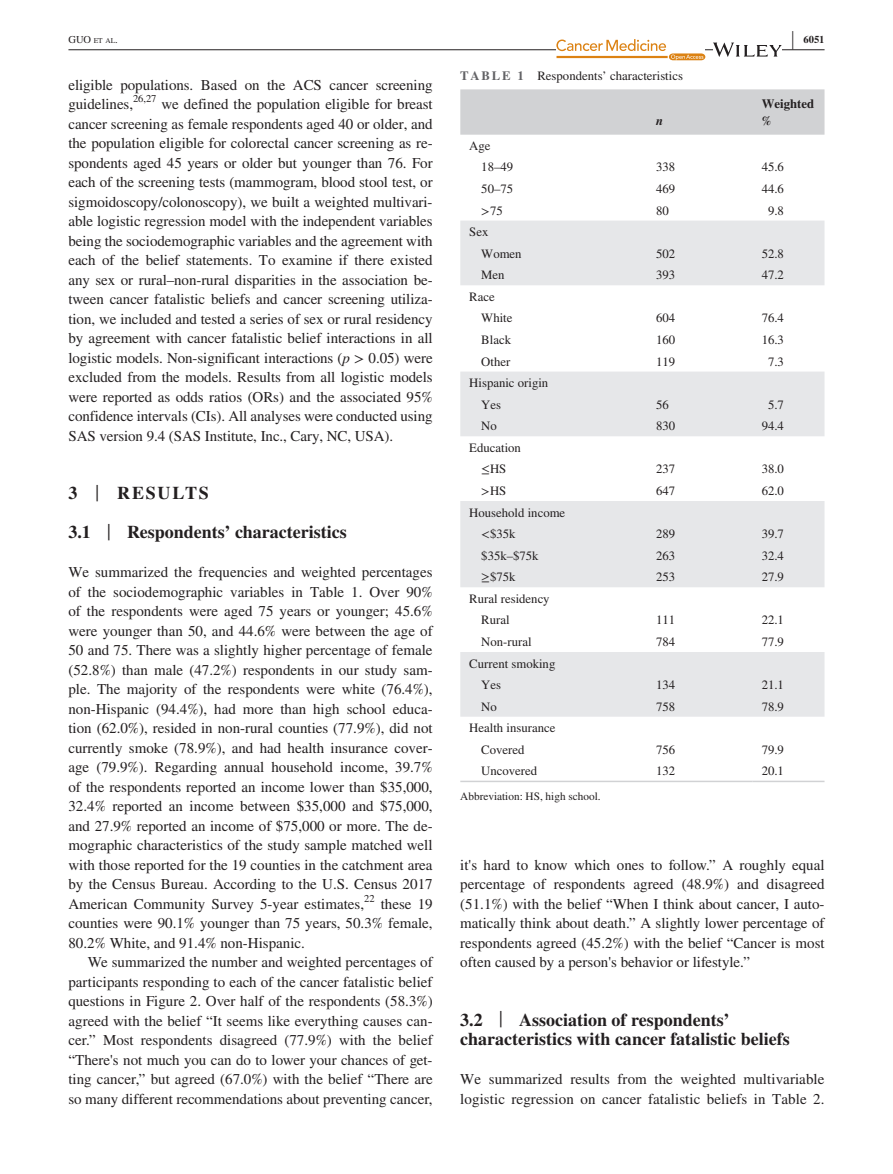
<style>
.page{position:relative;width:893px;height:1174px;background:#fff}
.page>*{position:absolute;margin:0;border:0;box-sizing:border-box;transform-origin:0 0}
.t1{font:700 25.95px "STIX";color:#231f20;scale:.36 1}
.t2{font:700 18px/39px "STIX";color:#231f20}
.t3{font:15px/19.5px "STIX";color:#231f20;text-align:justify}
.t4{font:12.75px/21.6px "STIX";color:#231f20}
.t5{font:700 12.75px/17.2px "STIX";color:#231f20}
.t6{font:italic 700 12.75px "STIX";color:#231f20}
.t7{font:11.25px "STIX";color:#231f20}
.t8{font:10.5px "STIX";color:#231f20}
.t9{font:10.5px "STIX";color:#231f20}
.t10{font:700 10.5px "STIX";color:#231f20}
.s1{font-size:7.35px}
.s2{font-weight:700;color:#636366}
.s3{font-style:italic}
.s4{font-weight:400;font-size:23.7px}
</style>
<div class="page">
<hr style="left:68px;top:49px;width:756px;height:1px;background:#231f20">
<svg style="left:556px;top:39px;width:149px;height:21px"></svg>
<svg style="left:713px;top:43px;width:69px;height:14px"></svg>
<div style="left:460px;top:89px;width:364px;height:46px;background:#d1d2d4"></div>
<svg style="left:460px;top:220px;width:364px;height:496px;fill:#e6e7e9"></svg>
<hr style="left:460px;top:780px;width:187px;height:2px;background:#d1d2d4">
<hr style="left:647px;top:780px;width:106px;height:2px;background:#d1d2d4">
<hr style="left:753px;top:780px;width:71px;height:2px;background:#d1d2d4">
<h1 class="t1" style="left:792px;top:25px;width:7px">|</h1>
<p class="t8" style="left:68px;top:32px;width:51px">GUO <span class="s1">et al</span>.</p>
<p class="t10" style="left:803px;top:33px;width:22px">6051</p>
<p class="t3" style="left:68px;top:76px;width:366px">eligible populations. Based on the ACS cancer screening guidelines,</p>
<p class="t4" style="left:460px;top:65px;width:224px"><span class="s2">TABLE 1</span> Respondents’ characteristics</p>
<p class="t6" style="left:656px;top:113px;width:9px">n</p>
<p class="t9" style="left:133px;top:92px;width:25px">26,27</p>
<p class="t3" style="left:68px;top:95px;width:366px;text-indent:93px">we defined the population eligible for breast cancer screening as female respondents aged 40 or older, and the population eligible for colorectal cancer screening as re&shy;spondents aged 45 years or older but younger than 76. For each of the screening tests (mammogram, blood stool test, or sigmoidoscopy/colonoscopy), we built a weighted multivari&shy;able logistic regression model with the independent variables being the sociodemographic variables and the agreement with each of the belief statements. To examine if there existed any sex or rural–non-rural disparities in the association be&shy;tween cancer fatalistic beliefs and cancer screening utiliza&shy;tion, we included and tested a series of sex or rural residency by agreement with cancer fatalistic belief interactions in all logistic models. Non-significant interactions (<span class="s3">p</span> &gt; 0.05) were excluded from the models. Results from all logistic models were reported as odds ratios (ORs) and the associated 95% confidence intervals (CIs). All analyses were conducted using SAS version 9.4 (SAS Institute, Inc., Cary, NC, USA).</p>
<p class="t5" style="left:762px;top:95px;width:54px">Weighted %</p>
<p class="t4" style="left:481px;top:136px;width:33px;text-indent:-12px">Age<br>18–49</p>
<p class="t4" style="left:656px;top:157px;width:21px">338</p>
<p class="t4" style="left:762px;top:157px;width:24px">45.6</p>
<p class="t4" style="left:481px;top:179px;width:33px">50–75</p>
<p class="t4" style="left:656px;top:179px;width:21px">469</p>
<p class="t4" style="left:762px;top:179px;width:24px">44.6</p>
<p class="t4" style="left:481px;top:200px;width:23px">&gt;75</p>
<p class="t4" style="left:656px;top:200px;width:14px">80</p>
<p class="t4" style="left:768px;top:200px;width:17px">9.8</p>
<p class="t4" style="left:481px;top:222px;width:42px;text-indent:-12px">Sex<br>Women</p>
<p class="t4" style="left:656px;top:243px;width:21px">502</p>
<p class="t4" style="left:762px;top:243px;width:24px">52.8</p>
<p class="t4" style="left:481px;top:265px;width:25px">Men</p>
<p class="t4" style="left:656px;top:265px;width:21px">393</p>
<p class="t4" style="left:762px;top:265px;width:24px">47.2</p>
<p class="t4" style="left:481px;top:287px;width:33px;text-indent:-12px">Race<br>White</p>
<p class="t4" style="left:656px;top:308px;width:21px">604</p>
<p class="t4" style="left:762px;top:308px;width:24px">76.4</p>
<p class="t4" style="left:481px;top:330px;width:31px">Black</p>
<p class="t4" style="left:656px;top:330px;width:21px">160</p>
<p class="t4" style="left:762px;top:330px;width:24px">16.3</p>
<p class="t4" style="left:481px;top:351px;width:31px">Other</p>
<p class="t4" style="left:656px;top:351px;width:21px">119</p>
<p class="t4" style="left:768px;top:351px;width:17px">7.3</p>
<p class="t4" style="left:481px;top:373px;width:68px;text-indent:-12px">Hispanic origin<br>Yes</p>
<p class="t4" style="left:656px;top:394px;width:14px">56</p>
<p class="t4" style="left:768px;top:394px;width:17px">5.7</p>
<p class="t4" style="left:481px;top:416px;width:17px">No</p>
<p class="t4" style="left:656px;top:416px;width:21px">830</p>
<p class="t4" style="left:762px;top:416px;width:24px">94.4</p>
<p class="t4" style="left:469px;top:437px;width:53px;text-align:center">Education ≤HS</p>
<p class="t4" style="left:656px;top:459px;width:21px">237</p>
<p class="t4" style="left:762px;top:459px;width:24px">38.0</p>
<p class="t2" style="left:68px;top:473px;width:280px">3 <span class="s4">|</span> RESULTS<br>3.1 <span class="s4">|</span> Respondents’ characteristics</p>
<p class="t3" style="left:68px;top:563px;width:366px">We summarized the frequencies and weighted percentages of the sociodemographic variables in Table 1. Over 90% of the respondents were aged 75 years or younger; 45.6% were younger than 50, and 44.6% were between the age of 50 and 75. There was a slightly higher percentage of female (52.8%) than male (47.2%) respondents in our study sam&shy;ple. The majority of the respondents were white (76.4%), non-Hispanic (94.4%), had more than high school educa&shy;tion (62.0%), resided in non-rural counties (77.9%), did not currently smoke (78.9%), and had health insurance cover&shy;age (79.9%). Regarding annual household income, 39.7% of the respondents reported an income lower than $35,000, 32.4% reported an income between $35,000 and $75,000, and 27.9% reported an income of $75,000 or more. The de&shy;mographic characteristics of the study sample matched well with those reported for the 19 counties in the catchment area by the Census Bureau. According to the U.S. Census 2017<br>American Community Survey 5-year estimates,<sup>22</sup> these 19 counties were 90.1% younger than 75 years, 50.3% female, 80.2% White, and 91.4% non-Hispanic.</p>
<p class="t3" style="left:68px;top:953px;width:366px;text-indent:19px">We summarized the number and weighted percentages of participants responding to each of the cancer fatalistic belief questions in Figure 2. Over half of the respondents (58.3%) agreed with the belief “It seems like everything causes can&shy;cer.” Most respondents disagreed (77.9%) with the belief “There's not much you can do to lower your chances of get&shy;ting cancer,” but agreed (67.0%) with the belief “There are so many different recommendations about preventing cancer,</p>
<p class="t4" style="left:481px;top:481px;width:27px">&gt;HS</p>
<p class="t4" style="left:656px;top:481px;width:21px">647</p>
<p class="t4" style="left:762px;top:481px;width:24px">62.0</p>
<p class="t4" style="left:481px;top:502px;width:85px;text-indent:-12px">Household income &lt;$35k</p>
<p class="t4" style="left:656px;top:524px;width:21px">289</p>
<p class="t4" style="left:762px;top:524px;width:24px">39.7</p>
<p class="t4" style="left:481px;top:545px;width:59px">$35k–$75k</p>
<p class="t4" style="left:656px;top:545px;width:21px">263</p>
<p class="t4" style="left:762px;top:545px;width:24px">32.4</p>
<p class="t4" style="left:481px;top:567px;width:36px">≥$75k</p>
<p class="t4" style="left:656px;top:567px;width:21px">253</p>
<p class="t4" style="left:762px;top:567px;width:24px">27.9</p>
<p class="t4" style="left:481px;top:588px;width:70px;text-indent:-12px">Rural residency<br>Rural</p>
<p class="t4" style="left:656px;top:610px;width:21px">111</p>
<p class="t4" style="left:762px;top:610px;width:24px">22.1</p>
<p class="t4" style="left:481px;top:631px;width:52px">Non-rural</p>
<p class="t4" style="left:656px;top:631px;width:21px">784</p>
<p class="t4" style="left:762px;top:631px;width:24px">77.9</p>
<p class="t4" style="left:481px;top:653px;width:76px;text-indent:-12px">Current smoking<br>Yes</p>
<p class="t4" style="left:656px;top:675px;width:21px">134</p>
<p class="t4" style="left:762px;top:675px;width:24px">21.1</p>
<p class="t4" style="left:481px;top:696px;width:17px">No</p>
<p class="t4" style="left:656px;top:696px;width:21px">758</p>
<p class="t4" style="left:762px;top:696px;width:24px">78.9</p>
<p class="t4" style="left:481px;top:718px;width:76px;text-indent:-12px">Health insurance<br>Covered</p>
<p class="t4" style="left:656px;top:739px;width:21px">756</p>
<p class="t4" style="left:762px;top:739px;width:24px">79.9</p>
<p class="t4" style="left:481px;top:761px;width:57px">Uncovered</p>
<p class="t4" style="left:656px;top:761px;width:21px">132</p>
<p class="t4" style="left:762px;top:761px;width:24px">20.1</p>
<p class="t7" style="left:460px;top:788px;width:142px">Abbreviation: HS, high school.</p>
<p class="t3" style="left:460px;top:856px;width:366px">it's hard to know which ones to follow.” A roughly equal percentage of respondents agreed (48.9%) and disagreed (51.1%) with the belief “When I think about cancer, I auto&shy;matically think about death.” A slightly lower percentage of respondents agreed (45.2%) with the belief “Cancer is most often caused by a person's behavior or lifestyle.”</p>
<p class="t2" style="left:460px;top:1010px;width:331px;line-height:19.5px">3.2 <span class="s4">|</span> Association of respondents’ characteristics with cancer fatalistic beliefs</p>
<p class="t3" style="left:460px;top:1070px;width:366px">We summarized results from the weighted multivariable logistic regression on cancer fatalistic beliefs in Table 2.</p>
</div>
